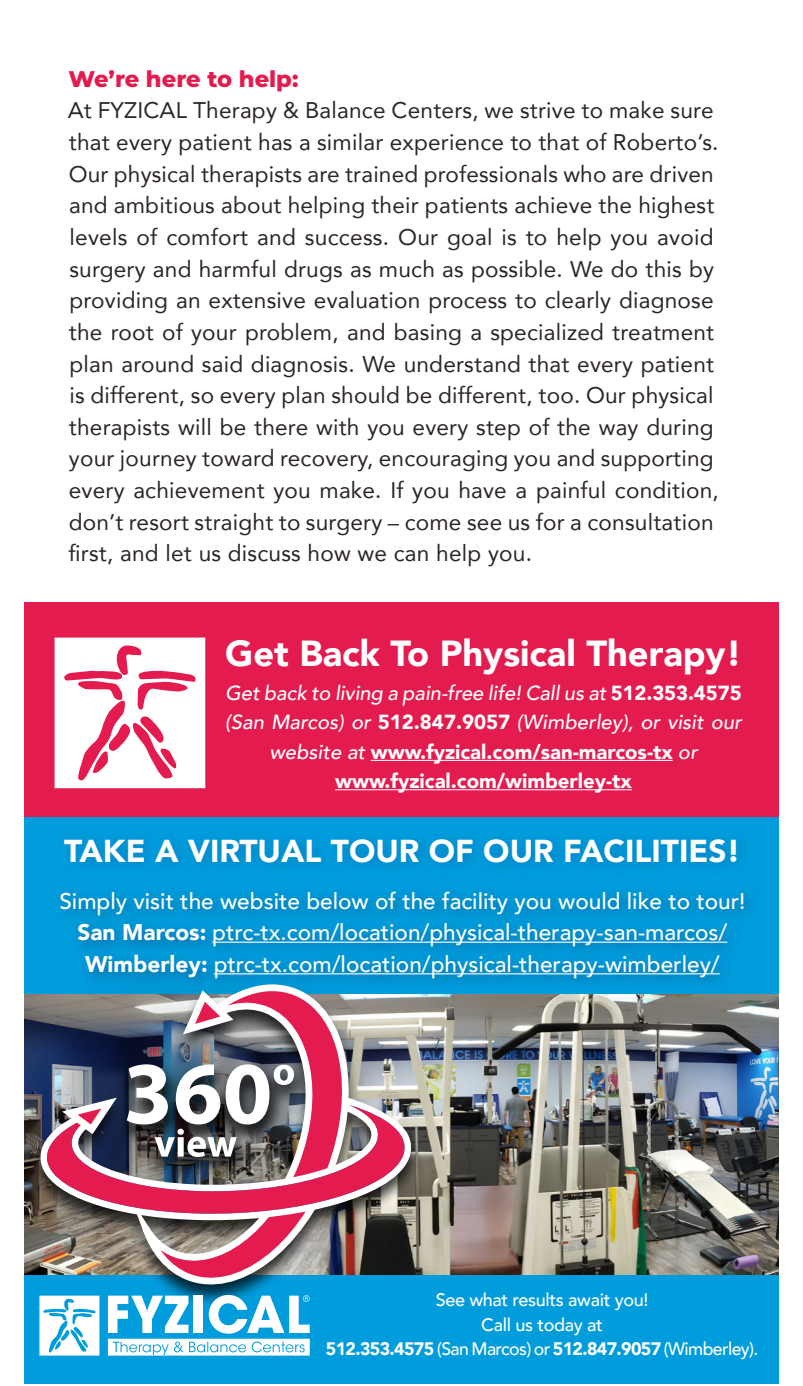
<style>
.page{position:relative;width:803px;height:1386px;background:#fff}
.page>*{position:absolute;margin:0;border:0;box-sizing:border-box;transform-origin:0 0}
.t1{font:900 36.23px "Avenir";color:#fff}
.t2{font:900 31.68px "Avenir";color:#fff}
.t3{font:22.57px/31.7px "Avenir";letter-spacing:.01em;color:#2c2624}
.t4{font:500 22.57px/31.7px "Avenir";color:#fff;text-align:center}
.t5{font:italic 500 20.3px/29.4px "Avenir";letter-spacing:-.005em;color:#fff;text-align:center}
.t6{font:500 18.03px/24.8px "Avenir";letter-spacing:-.02em;color:#fff;text-align:center}
.s1{font-family:"Montserrat";font-weight:800;color:#e41b4e}
.s2{font-weight:900;font-style:normal}
.s3{font-weight:900}
</style>
<div class="page">
<div style="left:24px;top:602px;width:754px;height:230px;background:#e41b4e"></div>
<div style="left:24px;top:817px;width:754px;height:566px;background:#009cdc"></div>
<img style="left:24px;top:995px;width:754px;height:279px">
<hr style="left:371px;top:760px;width:301px;height:1px;background:#fff">
<hr style="left:335px;top:789px;width:296px;height:1px;background:#fff">
<div style="left:56px;top:830px;width:696px;height:48px;background:#0196d7"></div>
<div style="left:29px;top:983px;width:394px;height:324px;background:#000;opacity:.75"></div>
<div style="left:33px;top:968px;width:355px;height:285px;background:#000;opacity:.41"></div>
<img style="left:118px;top:993px;width:251px;height:312px">
<svg style="left:39px;top:1097px;width:373px;height:123px;background:#93807f"></svg>
<img style="left:35px;top:1064px;width:376px;height:152px">
<svg style="left:177px;top:993px;width:63px;height:47px;background:#aea0a7"></svg>
<div style="left:52px;top:884px;width:707px;height:109px;background:#1a3967;opacity:.51"></div>
<hr style="left:212px;top:942px;width:515px;height:1px;background:#fff">
<hr style="left:214px;top:973px;width:505px;height:1px;background:#fff">
<svg style="left:108px;top:1295px;width:202px;height:61px"></svg>
<svg style="left:39px;top:1296px;width:60px;height:60px;background:#caeaf7"></svg>
<svg style="left:55px;top:638px;width:150px;height:150px"></svg>
<p class="t3" style="left:68px;top:62px;width:652px"><span class="s1">We’re here to help:<br></span>At FYZICAL Therapy &amp; Balance Centers, we strive to make sure that every patient has a similar experience to that of Roberto’s.<br>Our physical therapists are trained professionals who are driven and ambitious about helping their patients achieve the highest levels of comfort and success. Our goal is to help you avoid surgery and harmful drugs as much as possible. We do this by providing an extensive evaluation process to clearly diagnose the root of your problem, and basing a specialized treatment plan around said diagnosis. We understand that every patient is different, so every plan should be different, too. Our physical therapists will be there with you every step of the way during your journey toward recovery, encouraging you and supporting every achievement you make. If you have a painful condition, don’t resort straight to surgery – come see us for a consultation first, and let us discuss how we can help you.</p>
<p class="t1" style="left:225px;top:622px;width:518px">Get Back To Physical Therapy!</p>
<p class="t5" style="left:225px;top:679px;width:518px">Get back to living a pain-free life! Call us at <span class="s2">512.353.4575 </span>(San Marcos) or <span class="s2">512.847.9057</span> (Wimberley), or visit our website at <span class="s2">www.fyzical.com/san-marcos-tx</span> or <span class="s2">www.fyzical.com/wimberley-tx</span></p>
<p class="t2" style="left:64px;top:824px;width:678px">TAKE A VIRTUAL TOUR OF OUR FACILITIES!</p>
<p class="t4" style="left:59px;top:884px;width:687px">Simply visit the website below of the facility you would like to tour!<br><span class="s3">San Marcos:</span> ptrc-tx.com/location/physical-therapy-san-marcos/<br><span class="s3">Wimberley:</span> ptrc-tx.com/location/physical-therapy-wimberley/</p>
<p class="t6" style="left:326px;top:1286px;width:434px">See what results await you!<br>Call us today at<br><span class="s3">512.353.4575</span> (San Marcos) or <span class="s3">512.847.9057</span> (Wimberley).</p>
</div>
